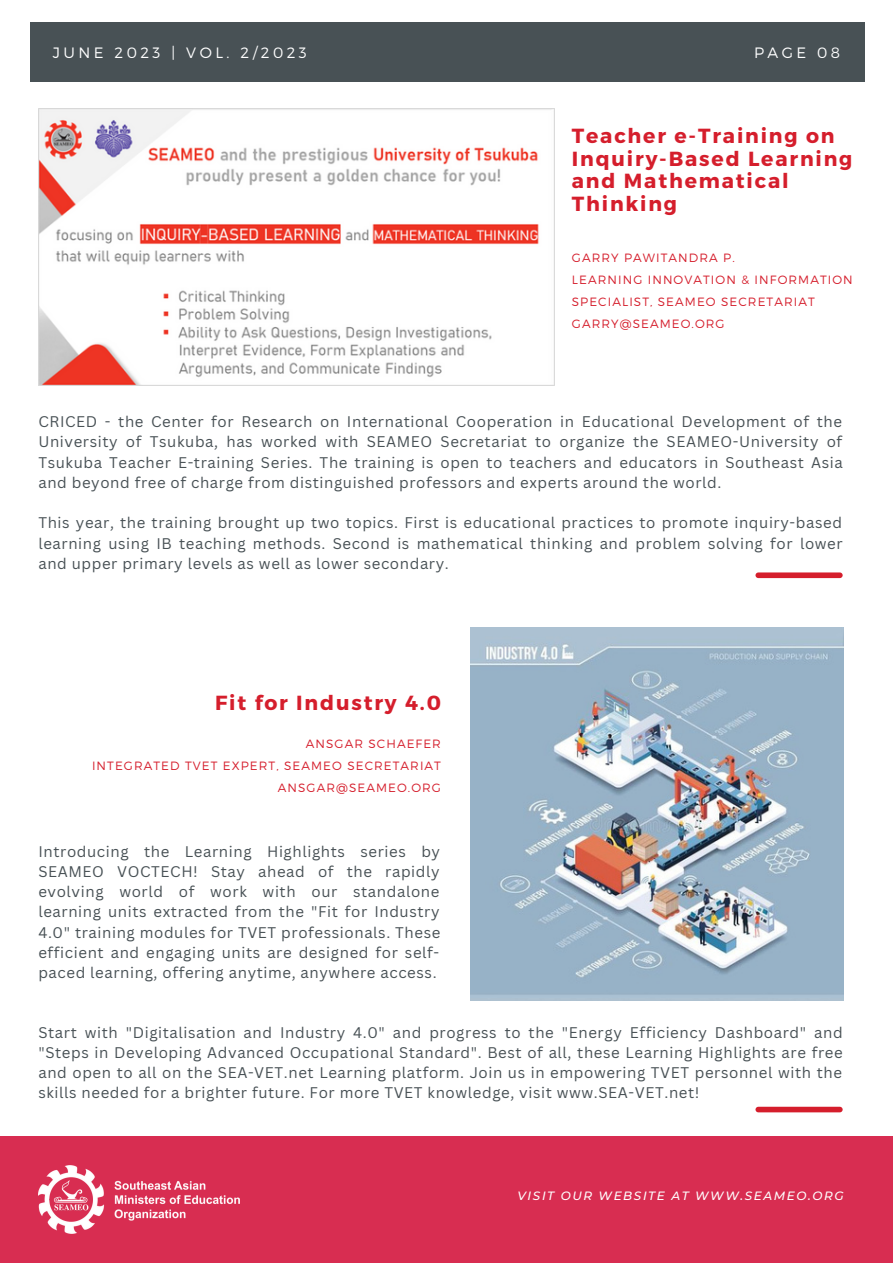
<style>
.page{position:relative;width:893px;height:1264px;background:#fff}
.page>*{position:absolute;margin:0;border:0;box-sizing:border-box;transform-origin:0 0}
.t1{font:700 20.4px/22.5px "Montserrat";letter-spacing:.09em;color:#d51e2c}
.t2{font:15px/20.2px "Canva Sans";letter-spacing:.04em;color:#485155;text-align:justify}
.t3{font:300 15px "Montserrat";letter-spacing:.23em;color:#fff}
.t4{font:300 15px "Montserrat";letter-spacing:.23em;color:#fcf2e6}
.t5{font:300 12px/22px "Montserrat";letter-spacing:.09em;color:#d51e2c}
.t6{font:italic 500 12px "Montserrat";letter-spacing:.13em;color:#fff}
</style>
<div class="page">
<div style="left:30px;top:23px;width:835px;height:59px;background:#485155"></div>
<img style="left:38px;top:109px;width:516px;height:276px">
<div style="left:755px;top:572px;width:87px;height:6px;background:#d51e2c;border-radius:3px"></div>
<img style="left:470px;top:627px;width:373px;height:373px">
<div style="left:755px;top:1106px;width:87px;height:6px;background:#d51e2c;border-radius:3px"></div>
<div style="left:0;top:1136px;width:892px;height:126px;background:#d82d51"></div>
<img style="left:38px;top:1165px;width:202px;height:68px">
<p class="t3" style="left:53px;top:43px;width:255px">JUNE 2023 | VOL. 2/2023</p>
<p class="t3" style="left:754px;top:43px;width:54px">PAGE</p>
<p class="t4" style="left:754px;top:45px;width:54px">PAGE</p>
<p class="t3" style="left:817px;top:43px;width:24px">08</p>
<p class="t4" style="left:817px;top:45px;width:24px">02</p>
<p class="t1" style="left:572px;top:124px;width:282px">Teacher e-Training on<br>Inquiry-Based Learning and Mathematical<br>Thinking</p>
<p class="t5" style="left:572px;top:246px;width:164px">GARRY PAWITANDRA P.</p>
<p class="t5" style="left:572px;top:268px;width:282px">LEARNING INNOVATION &amp; INFORMATION<br>SPECIALIST, SEAMEO SECRETARIAT</p>
<p class="t5" style="left:572px;top:312px;width:154px">GARRY@SEAMEO.ORG</p>
<p class="t2" style="left:38px;top:411px;width:805px">CRICED - the Center for Research on International Cooperation in Educational Development of the University of Tsukuba, has worked with SEAMEO Secretariat to organize the SEAMEO-University of Tsukuba Teacher E-training Series. The training is open to teachers and educators in Southeast Asia and beyond free of charge from distinguished professors and experts around the world.</p>
<p class="t2" style="left:38px;top:512px;width:805px">This year, the training brought up two topics. First is educational practices to promote inquiry-based learning using IB teaching methods. Second is mathematical thinking and problem solving for lower and upper primary levels as well as lower secondary.</p>
<p class="t1" style="left:215px;top:690px;width:227px">Fit for Industry 4.0</p>
<p class="t5" style="left:306px;top:731px;width:137px">ANSGAR SCHAEFER</p>
<p class="t5" style="left:92px;top:753px;width:350px">INTEGRATED TVET EXPERT, SEAMEO SECRETARIAT</p>
<p class="t5" style="left:278px;top:775px;width:165px">ANSGAR@SEAMEO.ORG</p>
<p class="t2" style="left:38px;top:840px;width:403px">Introducing the Learning Highlights series by SEAMEO VOCTECH! Stay ahead of the rapidly evolving world of work with our standalone learning units extracted from the "Fit for Industry 4.0" training modules for TVET professionals. These efficient and engaging units are designed for self&shy;paced learning, offering anytime, anywhere access.</p>
<p class="t2" style="left:38px;top:1021px;width:805px">Start with "Digitalisation and Industry 4.0" and progress to the "Energy Efficiency Dashboard" and "Steps in Developing Advanced Occupational Standard". Best of all, these Learning Highlights are free and open to all on the SEA-VET.net Learning platform. Join us in empowering TVET personnel with the skills needed for a brighter future. For more TVET knowledge, visit www.SEA-VET.net!</p>
<p class="t6" style="left:517px;top:1188px;width:327px">VISIT OUR WEBSITE AT WWW.SEAMEO.ORG</p>
</div>
